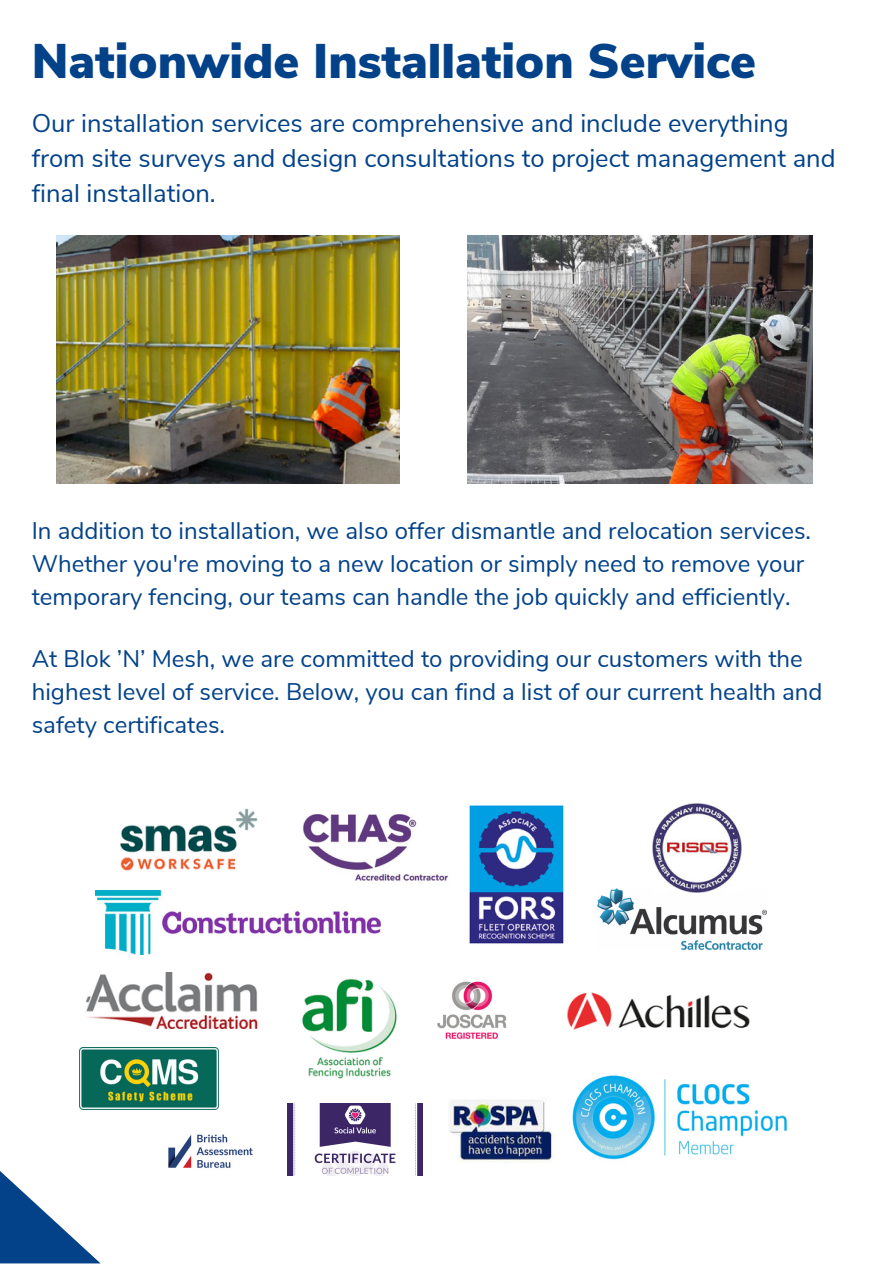
<style>
.page{position:relative;width:893px;height:1264px;background:#fff}
.page>*{position:absolute;margin:0;border:0;box-sizing:border-box;transform-origin:0 0}
.t1{font:900 48.45px "Nunito Sans";color:#034289}
.t2{font:25.5px/34.8px "Nunito Sans";color:#034289}
.t3{font:24px/32.7px "Nunito Sans";color:#034289}
</style>
<div class="page">
<img style="left:56px;top:235px;width:343px;height:248px">
<img style="left:467px;top:235px;width:345px;height:248px">
<img style="left:120px;top:808px;width:137px;height:62px">
<img style="left:303px;top:814px;width:145px;height:68px">
<img style="left:96px;top:890px;width:284px;height:64px">
<img style="left:469px;top:805px;width:95px;height:139px">
<img style="left:302px;top:978px;width:95px;height:101px">
<img style="left:85px;top:972px;width:172px;height:56px">
<img style="left:597px;top:888px;width:169px;height:63px">
<img style="left:567px;top:992px;width:183px;height:38px">
<img style="left:572px;top:1075px;width:216px;height:85px">
<img style="left:79px;top:1047px;width:140px;height:62px">
<img style="left:168px;top:1134px;width:85px;height:34px">
<img style="left:437px;top:981px;width:70px;height:58px">
<img style="left:449px;top:1100px;width:105px;height:63px">
<img style="left:653px;top:803px;width:88px;height:89px">
<img style="left:287px;top:1103px;width:135px;height:72px">
<svg style="left:0;top:1171px;width:100px;height:92px"></svg>
<p class="t1" style="left:32px;top:29px;width:726px">Nationwide Installation Service</p>
<p class="t2" style="left:32px;top:106px;width:805px">Our installation services are comprehensive and include everything from site surveys and design consultations to project management and final installation.</p>
<p class="t3" style="left:32px;top:515px;width:780px">In addition to installation, we also offer dismantle and relocation services.<br>Whether you're moving to a new location or simply need to remove your temporary fencing, our teams can handle the job quickly and efficiently.</p>
<p class="t3" style="left:32px;top:643px;width:792px">At Blok ’N’ Mesh, we are committed to providing our customers with the highest level of service. Below, you can find a list of our current health and safety certificates.</p>
</div>
